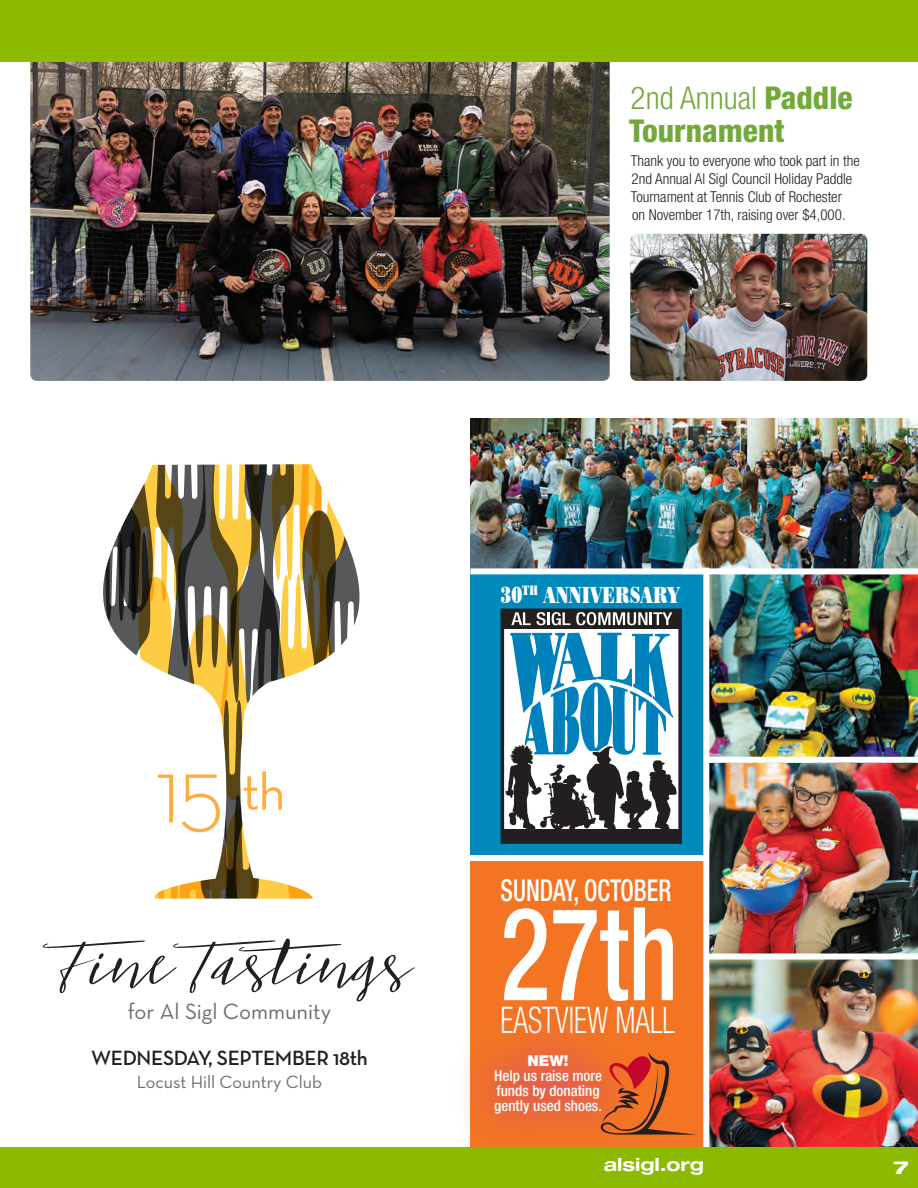
<style>
.page{position:relative;width:918px;height:1188px;background:#fff}
.page>*{position:absolute;margin:0;border:0;box-sizing:border-box;transform-origin:0 0}
.t1{font:500 condensed 129.75px "Helvetica Neue LT Std";color:#fff;scale:.8 1}
.t2{font:300 96.6px "Neutraface Text";color:#ffad42}
.t3{font:43.5px "Spiff";color:#231f20;scale:2.17 1}
.t4{font:300 condensed 36.75px "Helvetica Neue LT Std";color:#fff;scale:.8 1}
.t5{font:800 condensed 31.5px/33px "Helvetica Neue LT Std";color:#73a93b}
.t6{font:500 condensed 30.3px "Helvetica Neue LT Std";color:#fff;scale:.8 1}
.t7{font:23.4px "Poster Bodoni BT";color:#fff;scale:.7 1}
.t8{font:22.5px "Neutraface Text";color:#6c6d70}
.t9{font:600 21px "Neutraface Text";letter-spacing:-.02em;color:#231f20}
.t10{font:18px "Neutraface Text";color:#6c6d70}
.t11{font:700 expanded 18px "Helvetica Neue LT Std";color:#fff}
.t12{font:800 expanded 18px "Helvetica Neue LT Std";color:#fff}
.t13{font:300 condensed 15px/18px "Helvetica Neue LT Std";color:#231f20}
.t14{font:500 condensed 15px/15px "Helvetica Neue LT Std";color:#fff}
.t15{font:900 15px "Helvetica Neue LT Std";color:#fff}
.s1{font-weight:300}
.s2{font-weight:400;font-size:52.8px}
</style>
<div class="page">
<svg style="left:103px;top:464px;width:257px;height:435px"></svg>
<div style="left:470px;top:856px;width:237px;height:305px;background:#f37524"></div>
<div style="left:470px;top:571px;width:237px;height:285px;background:#0089bb"></div>
<img style="left:709px;top:574px;width:209px;height:574px">
<div style="left:503px;top:611px;width:177px;height:222px;background:#fff"></div>
<div style="left:502px;top:609px;width:177px;height:20px;background:#231f20"></div>
<div style="left:502px;top:829px;width:178px;height:13px;background:#231f20"></div>
<svg style="left:505px;top:633px;width:172px;height:198px"></svg>
<div style="left:501px;top:609px;width:181px;height:235px;border:3px solid #231f20"></div>
<svg style="left:511px;top:612px;width:59px;height:13px"></svg>
<svg style="left:576px;top:612px;width:96px;height:13px"></svg>
<img style="left:470px;top:419px;width:448px;height:149px">
<div style="left:470px;top:568px;width:448px;height:6px;background:#fff"></div>
<div style="left:706px;top:757px;width:212px;height:6px;background:#fff"></div>
<div style="left:706px;top:954px;width:212px;height:6px;background:#fff"></div>
<div style="left:703px;top:568px;width:6px;height:592px;background:#fff"></div>
<img style="left:30px;top:62px;width:580px;height:319px">
<div style="left:0;top:0;width:918px;height:62px;background:#8bba00"></div>
<div style="left:0;top:1148px;width:918px;height:40px;background:#8bba00"></div>
<img style="left:630px;top:234px;width:237px;height:147px">
<div style="left:459px;top:855px;width:248px;height:6px;background:#fff"></div>
<div style="left:452px;top:1011px;width:192px;height:145px;background:#e15858;opacity:.75"></div>
<svg style="left:600px;top:1050px;width:96px;height:85px"></svg>
<p class="t5" style="left:629px;top:81px;width:225px"><span class="s1">2nd Annual</span> Paddle<br>Tournament</p>
<p class="t13" style="left:631px;top:151px;width:230px">Thank you to everyone who took part in the 2nd Annual Al Sigl Council Holiday Paddle Tournament at Tennis Club of Rochester<br>on November 17th, raising over $4,000.</p>
<h2 class="t2" style="left:156px;top:729px;width:132px">15 <span class="s2">th</span></h2>
<p class="t3" style="left:62px;top:944px;width:164px">Fine Tastings</p>
<p class="t8" style="left:128px;top:997px;width:205px">for Al Sigl Community</p>
<p class="t9" style="left:91px;top:1045px;width:278px">WEDNESDAY, SEPTEMBER 18th</p>
<p class="t10" style="left:137px;top:1071px;width:187px">Locust Hill Country Club</p>
<p class="t7" style="left:501px;top:580px;width:258px">30<sup>TH</sup> ANNIVERSARY</p>
<p class="t6" style="left:501px;top:872px;width:215px">SUNDAY, OCTOBER</p>
<p class="t1" style="left:501px;top:877px;width:224px">27th</p>
<p class="t4" style="left:501px;top:999px;width:220px">EASTVIEW MALL</p>
<p class="t15" style="left:528px;top:1051px;width:43px">NEW!</p>
<p class="t14" style="left:494px;top:1068px;width:110px">Help us raise more funds by donating gently used shoes.</p>
<p class="t11" style="left:604px;top:1153px;width:102px">alsigl.org</p>
<p class="t12" style="left:893px;top:1156px;width:16px">7</p>
</div>
